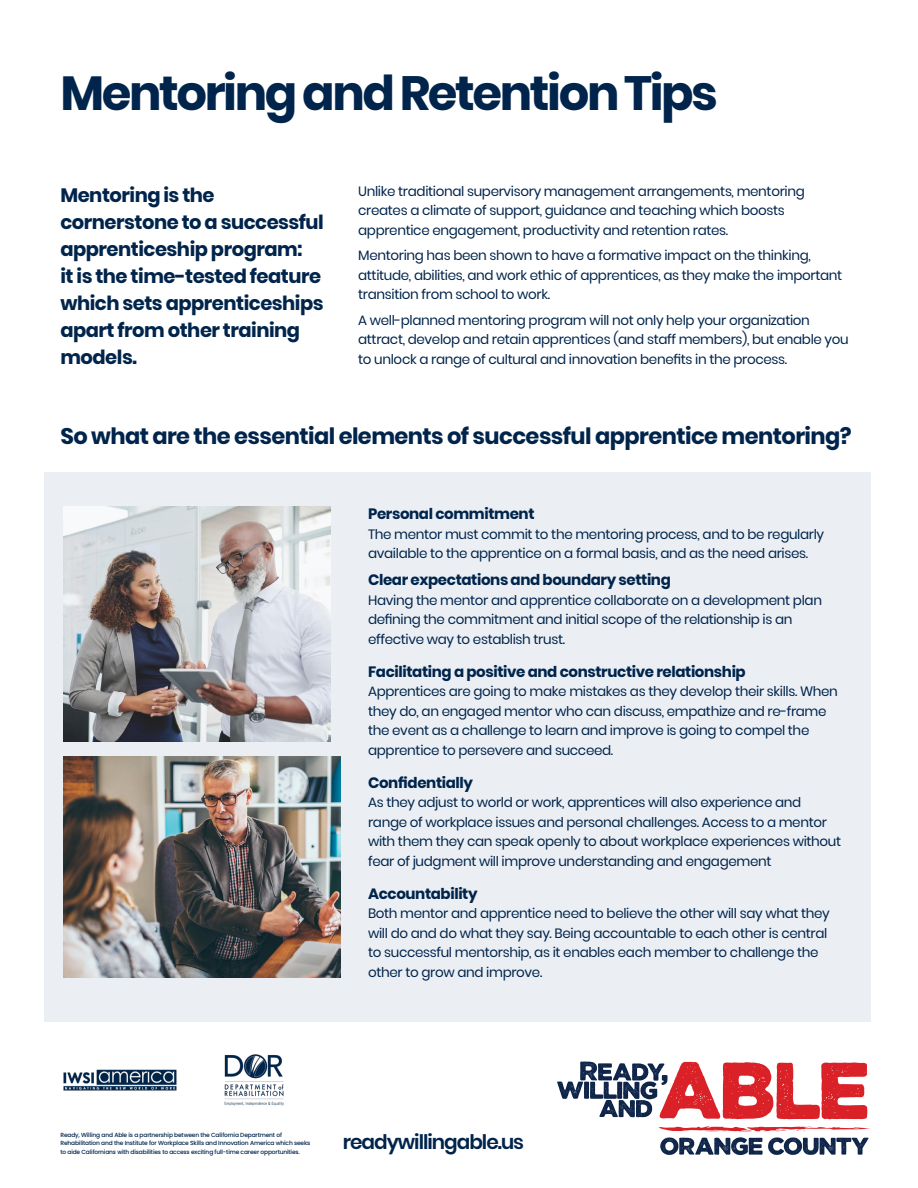
<style>
.page{position:relative;width:918px;height:1188px;background:#fff}
.page>*{position:absolute;margin:0;border:0;box-sizing:border-box;transform-origin:0 0}
.t1{font:700 48px "Poppins";letter-spacing:-.05em;color:#00244b}
.t2{font:700 22.5px "Poppins";letter-spacing:-.025em;color:#00244b}
.t3{font:600 20.1px "Poppins";letter-spacing:-.05em;color:#00244b}
.t4{font:700 19.5px "Poppins";letter-spacing:-.025em;color:#00244b}
.t5{font:700 15px "Poppins";letter-spacing:-.025em;color:#00244b}
.t6{font:13.5px/19.5px "Poppins";letter-spacing:-.025em;color:#00244b}
.t7{font:500 6px/8.4px "Poppins";letter-spacing:-.025em;color:#00244b}
</style>
<div class="page">
<div style="left:44px;top:472px;width:826px;height:550px;background:#ebeff4"></div>
<img style="left:224px;top:1054px;width:60px;height:52px">
<img style="left:63px;top:1069px;width:114px;height:22px">
<svg style="left:557px;top:1061px;width:310px;height:59px"></svg>
<svg style="left:659px;top:1126px;width:211px;height:29px"></svg>
<img style="left:64px;top:507px;width:267px;height:235px">
<img style="left:64px;top:757px;width:277px;height:220px">
<p class="t1" style="left:60px;top:66px;width:659px">Mentoring and Retention Tips</p>
<p class="t4" style="left:60px;top:184px;width:156px">Mentoring is the</p>
<p class="t4" style="left:60px;top:211px;width:265px">cornerstone to a successful</p>
<p class="t4" style="left:60px;top:238px;width:244px">apprenticeship program:</p>
<p class="t4" style="left:60px;top:265px;width:262px">it is the time-tested feature</p>
<p class="t4" style="left:60px;top:292px;width:265px">which sets apprenticeships</p>
<p class="t4" style="left:60px;top:319px;width:241px">apart from other training</p>
<p class="t4" style="left:60px;top:346px;width:78px">models.</p>
<p class="t6" style="left:358px;top:182px;width:448px">Unlike traditional supervisory management arrangements, mentoring creates a climate of support, guidance and teaching which boosts apprentice engagement, productivity and retention rates.</p>
<p class="t6" style="left:358px;top:246px;width:486px">Mentoring has been shown to have a formative impact on the thinking, attitude, abilities, and work ethic of apprentices, as they make the important transition from school to work.</p>
<p class="t6" style="left:358px;top:311px;width:492px">A well-planned mentoring program will not only help your organization attract, develop and retain apprentices (and staff members), but enable you to unlock a range of cultural and innovation benefits in the process.</p>
<p class="t2" style="left:60px;top:423px;width:793px">So what are the essential elements of successful apprentice mentoring?</p>
<p class="t5" style="left:368px;top:505px;width:168px">Personal commitment</p>
<p class="t6" style="left:368px;top:524px;width:458px">The mentor must commit to the mentoring process, and to be regularly available to the apprentice on a formal basis, and as the need arises.</p>
<p class="t5" style="left:368px;top:571px;width:304px">Clear expectations and boundary setting</p>
<p class="t6" style="left:368px;top:590px;width:455px">Having the mentor and apprentice collaborate on a development plan defining the commitment and initial scope of the relationship is an effective way to establish trust.</p>
<p class="t5" style="left:368px;top:663px;width:379px">Facilitating a positive and constructive relationship</p>
<p class="t6" style="left:368px;top:682px;width:471px">Apprentices are going to make mistakes as they develop their skills. When they do, an engaged mentor who can discuss, empathize and re-frame the event as a challenge to learn and improve is going to compel the apprentice to persevere and succeed.</p>
<p class="t5" style="left:368px;top:774px;width:106px">Confidentially</p>
<p class="t6" style="left:368px;top:793px;width:475px">As they adjust to world or work, apprentices will also experience and range of workplace issues and personal challenges. Access to a mentor with them they can speak openly to about workplace experiences without fear of judgment will improve understanding and engagement</p>
<p class="t5" style="left:368px;top:885px;width:111px">Accountability</p>
<p class="t6" style="left:368px;top:904px;width:463px">Both mentor and apprentice need to believe the other will say what they will do and do what they say. Being accountable to each other is central to successful mentorship, as it enables each member to challenge the other to grow and improve.</p>
<p class="t7" style="left:60px;top:1130px;width:252px">Ready, Willing and Able is a partnership between the California Department of<br>Rehabilitation and the Institute for Workplace Skills and Innovation America which seeks to aide Californians with disabilities to access exciting full-time career opportunities.</p>
<p class="t3" style="left:343px;top:1130px;width:183px">readywillingable.us</p>
</div>
